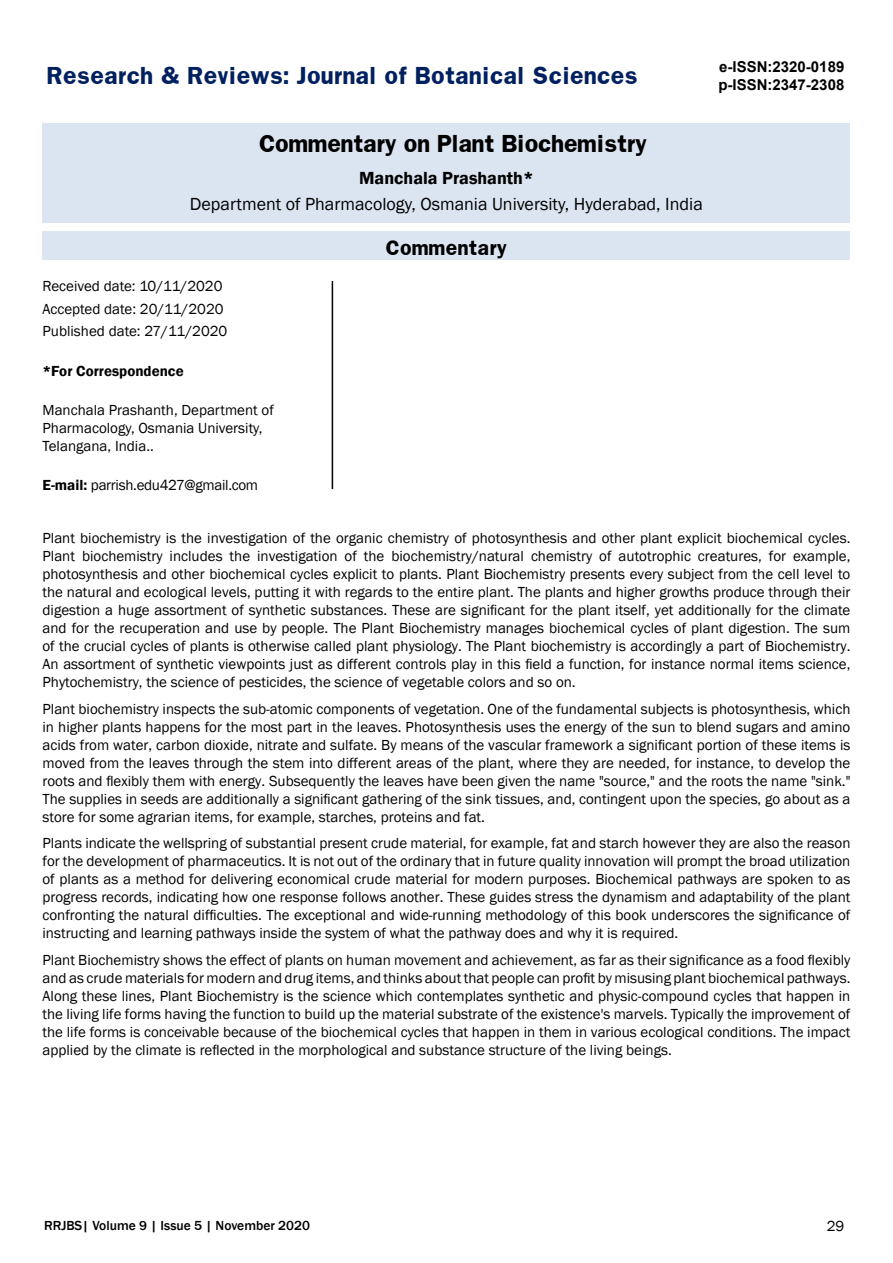
<style>
.page{position:relative;width:893px;height:1263px;background:#fff}
.page>*{position:absolute;margin:0;border:0;box-sizing:border-box;transform-origin:0 0}
.t1{font:700 21px "Franklin";color:#002060}
.t2{font:700 21px "Franklin";letter-spacing:-.02em;color:#000}
.t3{font:18px "Franklin Gothic";color:#000}
.t4{font:600 18px "Franklin Gothic";color:#000}
.t5{font:700 18px "Franklin";color:#000}
.t6{font:15px/18px "Franklin Gothic";color:#000;text-align:justify}
.t7{font:700 15px/18px "Arial";color:#000}
.t8{font:15px "Franklin Gothic";letter-spacing:-.02em;color:#000}
.t9{font:600 15px "Franklin Gothic";color:#000}
.t10{font:500 13.5px "Franklin Gothic";color:#000}
.s1{font-weight:600}
</style>
<div class="page">
<div style="left:43px;top:123px;width:807px;height:99px;background:#dbe5f1"></div>
<div style="left:43px;top:231px;width:807px;height:29px;background:#dbe5f1"></div>
<hr style="left:332px;top:281px;width:1px;height:208px;background:#000">
<h1 class="t1" style="left:47px;top:61px;width:592px">Research &amp; Reviews: Journal of Botanical Sciences</h1>
<p class="t7" style="left:718px;top:58px;width:127px">e-ISSN:2320-0189 p-ISSN:2347-2308</p>
<h1 class="t2" style="left:259px;top:129px;width:390px">Commentary on Plant Biochemistry</h1>
<p class="t4" style="left:359px;top:167px;width:176px">Manchala Prashanth*</p>
<p class="t3" style="left:190px;top:192px;width:514px">Department of Pharmacology, Osmania University, Hyderabad, India</p>
<p class="t5" style="left:386px;top:235px;width:123px">Commentary</p>
<p class="t6" style="left:43px;top:276px;width:186px;line-height:22.5px;text-align:left">Received date: 10/11/2020<br>Accepted date: 20/11/2020<br>Published date: 27/11/2020</p>
<p class="t9" style="left:43px;top:361px;width:143px">*For Correspondence</p>
<p class="t6" style="left:43px;top:401px;width:233px;text-align:left">Manchala Prashanth, Department of<br>Pharmacology, Osmania University,<br>Telangana, India..</p>
<p class="t8" style="left:43px;top:476px;width:217px"><span class="s1">E-mail:</span> parrish.edu427@gmail.com</p>
<p class="t6" style="left:43px;top:530px;width:809px">Plant biochemistry is the investigation of the organic chemistry of photosynthesis and other plant explicit biochemical cycles.<br>Plant biochemistry includes the investigation of the biochemistry/natural chemistry of autotrophic creatures, for example, photosynthesis and other biochemical cycles explicit to plants. Plant Biochemistry presents every subject from the cell level to the natural and ecological levels, putting it with regards to the entire plant. The plants and higher growths produce through their digestion a huge assortment of synthetic substances. These are significant for the plant itself, yet additionally for the climate and for the recuperation and use by people. The Plant Biochemistry manages biochemical cycles of plant digestion. The sum of the crucial cycles of plants is otherwise called plant physiology. The Plant biochemistry is accordingly a part of Biochemistry.<br>An assortment of synthetic viewpoints just as different controls play in this field a function, for instance normal items science, Phytochemistry, the science of pesticides, the science of vegetable colors and so on.</p>
<p class="t6" style="left:43px;top:700px;width:809px">Plant biochemistry inspects the sub-atomic components of vegetation. One of the fundamental subjects is photosynthesis, which in higher plants happens for the most part in the leaves. Photosynthesis uses the energy of the sun to blend sugars and amino acids from water, carbon dioxide, nitrate and sulfate. By means of the vascular framework a significant portion of these items is moved from the leaves through the stem into different areas of the plant, where they are needed, for instance, to develop the roots and flexibly them with energy. Subsequently the leaves have been given the name "source," and the roots the name "sink." The supplies in seeds are additionally a significant gathering of the sink tissues, and, contingent upon the species, go about as a store for some agrarian items, for example, starches, proteins and fat.</p>
<p class="t6" style="left:43px;top:835px;width:809px">Plants indicate the wellspring of substantial present crude material, for example, fat and starch however they are also the reason for the development of pharmaceutics. It is not out of the ordinary that in future quality innovation will prompt the broad utilization of plants as a method for delivering economical crude material for modern purposes. Biochemical pathways are spoken to as progress records, indicating how one response follows another. These guides stress the dynamism and adaptability of the plant confronting the natural difficulties. The exceptional and wide-running methodology of this book underscores the significance of instructing and learning pathways inside the system of what the pathway does and why it is required.</p>
<p class="t6" style="left:43px;top:951px;width:809px">Plant Biochemistry shows the effect of plants on human movement and achievement, as far as their significance as a food flexibly and as crude materials for modern and drug items, and thinks about that people can profit by misusing plant biochemical pathways.<br>Along these lines, Plant Biochemistry is the science which contemplates synthetic and physic-compound cycles that happen in the living life forms having the function to build up the material substrate of the existence's marvels. Typically the improvement of the life forms is conceivable because of the biochemical cycles that happen in them in various ecological conditions. The impact applied by the climate is reflected in the morphological and substance structure of the living beings.</p>
<p class="t10" style="left:44px;top:1217px;width:267px">RRJBS| Volume 9 | Issue 5 | November 2020</p>
<p class="t6" style="left:827px;top:1217px;width:19px">29</p>
</div>
